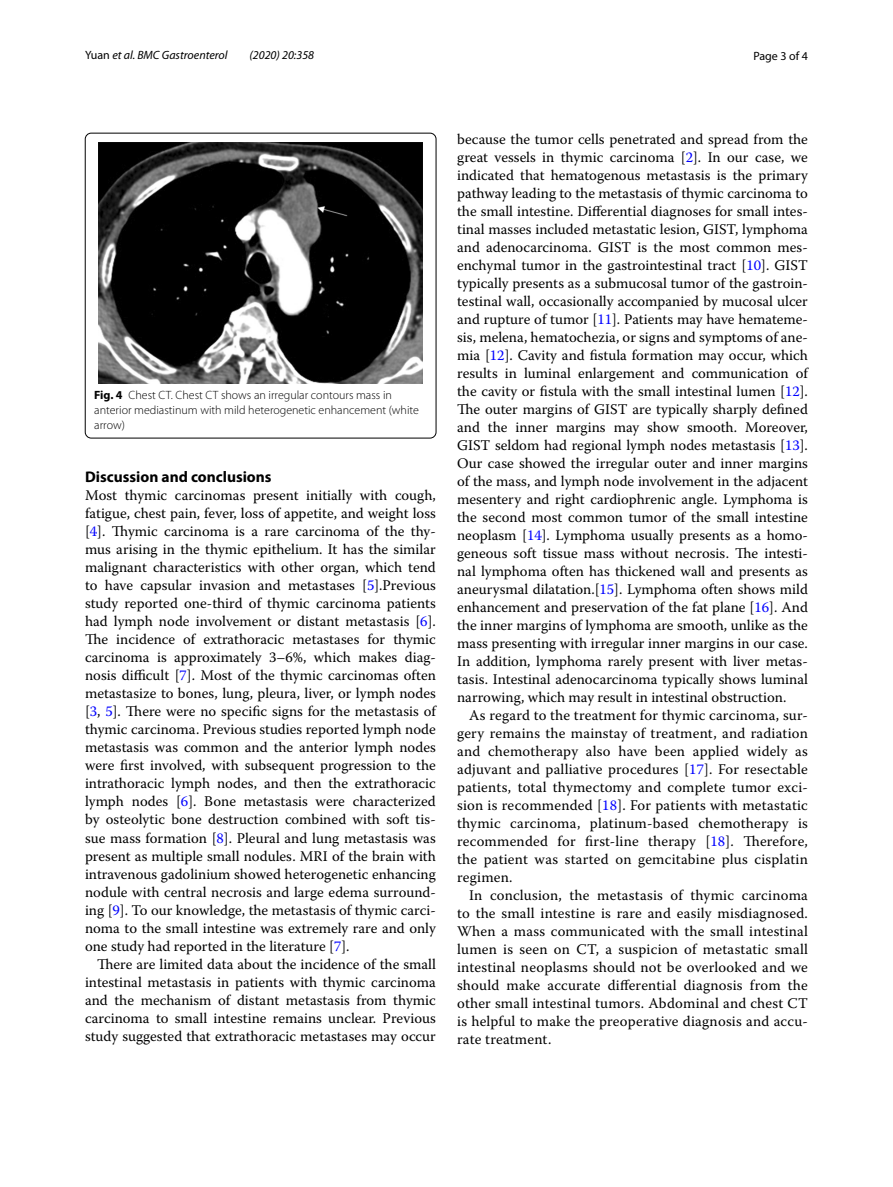
<style>
.page{position:relative;width:893px;height:1187px;background:#fff}
.page>*{position:absolute;margin:0;border:0;box-sizing:border-box;transform-origin:0 0}
.t1{font:700 15.45px "Myriad Pro";color:#000}
.t2{font:14.7px/18px "Warnock Pro";letter-spacing:.005em;color:#000;text-align:justify}
.t3{font:300 12px/15px "Myriad Pro";color:#000}
.t4{font:italic 12px "Myriad Pro";color:#000}
.t5{font:12px "Myriad Pro";color:#000}
.s1{font-style:normal}
.s2{font-weight:700}
.s3{color:#00f}
</style>
<div class="page">
<img style="left:99px;top:142px;width:323px;height:242px">
<div style="left:85px;top:133px;width:351px;height:305px;border:1px solid #000;border-radius:6px"></div>
<p class="t4" style="left:85px;top:48px;width:144px"><span class="s1">Yuan</span> et al. BMC Gastroenterol</p>
<p class="t4" style="left:249px;top:48px;width:66px">(2020) 20:358</p>
<p class="t5" style="left:753px;top:48px;width:56px">Page 3 of 4</p>
<p class="t3" style="left:94px;top:387px;width:326px"><span class="s2">Fig. 4</span> Chest CT. Chest CT shows an irregular contours mass in anterior mediastinum with mild heterogenetic enhancement (white arrow)</p>
<p class="t1" style="left:85px;top:467px;width:188px">Discussion and conclusions</p>
<p class="t2" style="left:85px;top:486px;width:352px">Most thymic carcinomas present initially with cough, fatigue, chest pain, fever, loss of appetite, and weight loss [<span class="s3">4</span>]. Thymic carcinoma is a rare carcinoma of the thy&shy;mus arising in the thymic epithelium. It has the similar malignant characteristics with other organ, which tend to have capsular invasion and metastases [<span class="s3">5</span>].Previous study reported one-third of thymic carcinoma patients had lymph node involvement or distant metastasis [<span class="s3">6</span>].<br>The incidence of extrathoracic metastases for thymic carcinoma is approximately 3–6%, which makes diag&shy;nosis difficult [<span class="s3">7</span>]. Most of the thymic carcinomas often metastasize to bones, lung, pleura, liver, or lymph nodes [<span class="s3">3</span>, <span class="s3">5</span>]. There were no specific signs for the metastasis of thymic carcinoma. Previous studies reported lymph node metastasis was common and the anterior lymph nodes were first involved, with subsequent progression to the intrathoracic lymph nodes, and then the extrathoracic lymph nodes [<span class="s3">6</span>]. Bone metastasis were characterized by osteolytic bone destruction combined with soft tis&shy;sue mass formation [<span class="s3">8</span>]. Pleural and lung metastasis was present as multiple small nodules. MRI of the brain with intravenous gadolinium showed heterogenetic enhancing nodule with central necrosis and large edema surround&shy;ing [<span class="s3">9</span>]. To our knowledge, the metastasis of thymic carci&shy;noma to the small intestine was extremely rare and only one study had reported in the literature [<span class="s3">7</span>].</p>
<p class="t2" style="left:85px;top:954px;width:352px;text-indent:12px">There are limited data about the incidence of the small intestinal metastasis in patients with thymic carcinoma and the mechanism of distant metastasis from thymic carcinoma to small intestine remains unclear. Previous study suggested that extrathoracic metastases may occur</p>
<p class="t2" style="left:457px;top:130px;width:352px">because the tumor cells penetrated and spread from the great vessels in thymic carcinoma [<span class="s3">2</span>]. In our case, we indicated that hematogenous metastasis is the primary pathway leading to the metastasis of thymic carcinoma to the small intestine. Differential diagnoses for small intes&shy;tinal masses included metastatic lesion, GIST, lymphoma and adenocarcinoma. GIST is the most common mes&shy;enchymal tumor in the gastrointestinal tract [<span class="s3">10</span>]. GIST typically presents as a submucosal tumor of the gastroin&shy;testinal wall, occasionally accompanied by mucosal ulcer and rupture of tumor [<span class="s3">11</span>]. Patients may have hemateme&shy;sis, melena, hematochezia, or signs and symptoms of ane&shy;mia [<span class="s3">12</span>]. Cavity and fistula formation may occur, which results in luminal enlargement and communication of the cavity or fistula with the small intestinal lumen [<span class="s3">12</span>].<br>The outer margins of GIST are typically sharply defined and the inner margins may show smooth. Moreover, GIST seldom had regional lymph nodes metastasis [<span class="s3">13</span>].<br>Our case showed the irregular outer and inner margins of the mass, and lymph node involvement in the adjacent mesentery and right cardiophrenic angle. Lymphoma is the second most common tumor of the small intestine neoplasm [<span class="s3">14</span>]. Lymphoma usually presents as a homo&shy;geneous soft tissue mass without necrosis. The intesti&shy;nal lymphoma often has thickened wall and presents as aneurysmal dilatation.[<span class="s3">15</span>]. Lymphoma often shows mild enhancement and preservation of the fat plane [<span class="s3">16</span>]. And the inner margins of lymphoma are smooth, unlike as the mass presenting with irregular inner margins in our case.<br>In addition, lymphoma rarely present with liver metas&shy;tasis. Intestinal adenocarcinoma typically shows luminal narrowing, which may result in intestinal obstruction.</p>
<p class="t2" style="left:457px;top:706px;width:352px;text-indent:12px">As regard to the treatment for thymic carcinoma, sur&shy;gery remains the mainstay of treatment, and radiation and chemotherapy also have been applied widely as adjuvant and palliative procedures [<span class="s3">17</span>]. For resectable patients, total thymectomy and complete tumor exci&shy;sion is recommended [<span class="s3">18</span>]. For patients with metastatic thymic carcinoma, platinum-based chemotherapy is recommended for first-line therapy [<span class="s3">18</span>]. Therefore, the patient was started on gemcitabine plus cisplatin regimen.</p>
<p class="t2" style="left:457px;top:886px;width:352px;text-indent:12px">In conclusion, the metastasis of thymic carcinoma to the small intestine is rare and easily misdiagnosed.<br>When a mass communicated with the small intestinal lumen is seen on CT, a suspicion of metastatic small intestinal neoplasms should not be overlooked and we should make accurate differential diagnosis from the other small intestinal tumors. Abdominal and chest CT is helpful to make the preoperative diagnosis and accu&shy;rate treatment.</p>
</div>
